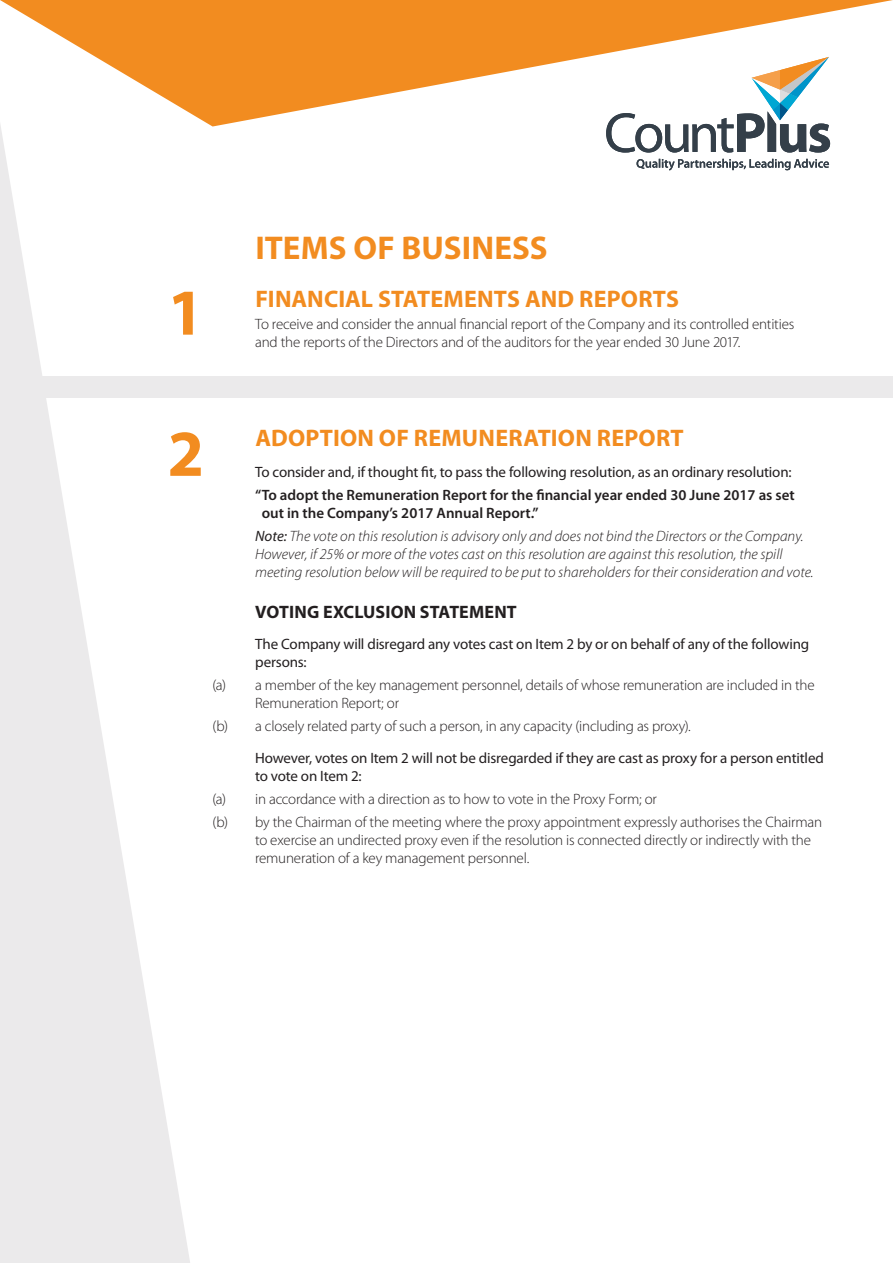
<style>
.page{position:relative;width:893px;height:1263px;background:#fff}
.page>*{position:absolute;margin:0;border:0;box-sizing:border-box;transform-origin:0 0}
.t1{font:700 33px "Myriad Pro";letter-spacing:.005em;color:#f28c20}
.t2{font:700 24px "Myriad Pro";letter-spacing:.01em;color:#f28c20}
.t3{font:700 18px "Myriad Pro";letter-spacing:.005em;color:#231f20}
.t4{font:300 15px/18px "Myriad Pro";letter-spacing:-.015em;color:#231f20}
.t5{font:15px/18px "Myriad Pro";letter-spacing:-.01em;color:#231f20}
.t6{font:italic 300 15px/18px "Myriad Pro";color:#231f20}
.t7{font:600 15px/18px "Myriad Pro";color:#231f20}
.s1{font-weight:400}
</style>
<div class="page">
<svg style="left:0;top:126px;width:192px;height:1137px;fill:#ebeaeb"></svg>
<svg style="left:0;top:0;width:893px;height:126px;fill:#f28c20"></svg>
<svg style="left:173px;top:292px;width:20px;height:43px"></svg>
<div style="left:0;top:376px;width:893px;height:21px;background:#ebeaeb"></div>
<svg style="left:170px;top:432px;width:31px;height:44px"></svg>
<svg style="left:636px;top:159px;width:193px;height:11px"></svg>
<svg style="left:606px;top:57px;width:224px;height:96px"></svg>
<h1 class="t1" style="left:255px;top:226px;width:294px">ITEMS OF BUSINESS</h1>
<h2 class="t2" style="left:255px;top:283px;width:425px">FINANCIAL STATEMENTS AND REPORTS</h2>
<p class="t4" style="left:255px;top:315px;width:541px">To receive and consider the annual financial report of the Company and its controlled entities and the reports of the Directors and of the auditors for the year ended 30 June 2017.</p>
<h2 class="t2" style="left:255px;top:423px;width:430px">ADOPTION OF REMUNERATION REPORT</h2>
<p class="t5" style="left:255px;top:463px;width:538px">To consider and, if thought fit, to pass the following resolution, as an ordinary resolution:</p>
<p class="t7" style="left:262px;top:486px;width:535px;text-indent:-7px">“To adopt the Remuneration Report for the financial year ended 30 June 2017 as set out in the Company’s 2017 Annual Report.”</p>
<p class="t6" style="left:255px;top:527px;width:560px"><span class="s1">Note:</span> The vote on this resolution is advisory only and does not bind the Directors or the Company.<br>However, if 25% or more of the votes cast on this resolution are against this resolution, the spill meeting resolution below will be required to be put to shareholders for their consideration and vote.</p>
<p class="t3" style="left:255px;top:600px;width:263px">VOTING EXCLUSION STATEMENT</p>
<p class="t5" style="left:255px;top:634px;width:556px">The Company will disregard any votes cast on Item 2 by or on behalf of any of the following persons:</p>
<p class="t4" style="left:255px;top:676px;width:561px;text-indent:-43px">(a) a member of the key management personnel, details of whose remuneration are included in the<br>Remuneration Report; or</p>
<p class="t4" style="left:213px;top:717px;width:480px">(b) a closely related party of such a person, in any capacity (including as proxy).</p>
<p class="t5" style="left:255px;top:748px;width:570px">However, votes on Item 2 will not be disregarded if they are cast as proxy for a person entitled to vote on Item 2:</p>
<p class="t4" style="left:213px;top:787px;width:611px;line-height:23.1px">(a) in accordance with a direction as to how to vote in the Proxy Form; or<br>(b) by the Chairman of the meeting where the proxy appointment expressly authorises the Chairman</p>
<p class="t4" style="left:255px;top:831px;width:557px">to exercise an undirected proxy even if the resolution is connected directly or indirectly with the remuneration of a key management personnel.</p>
</div>
